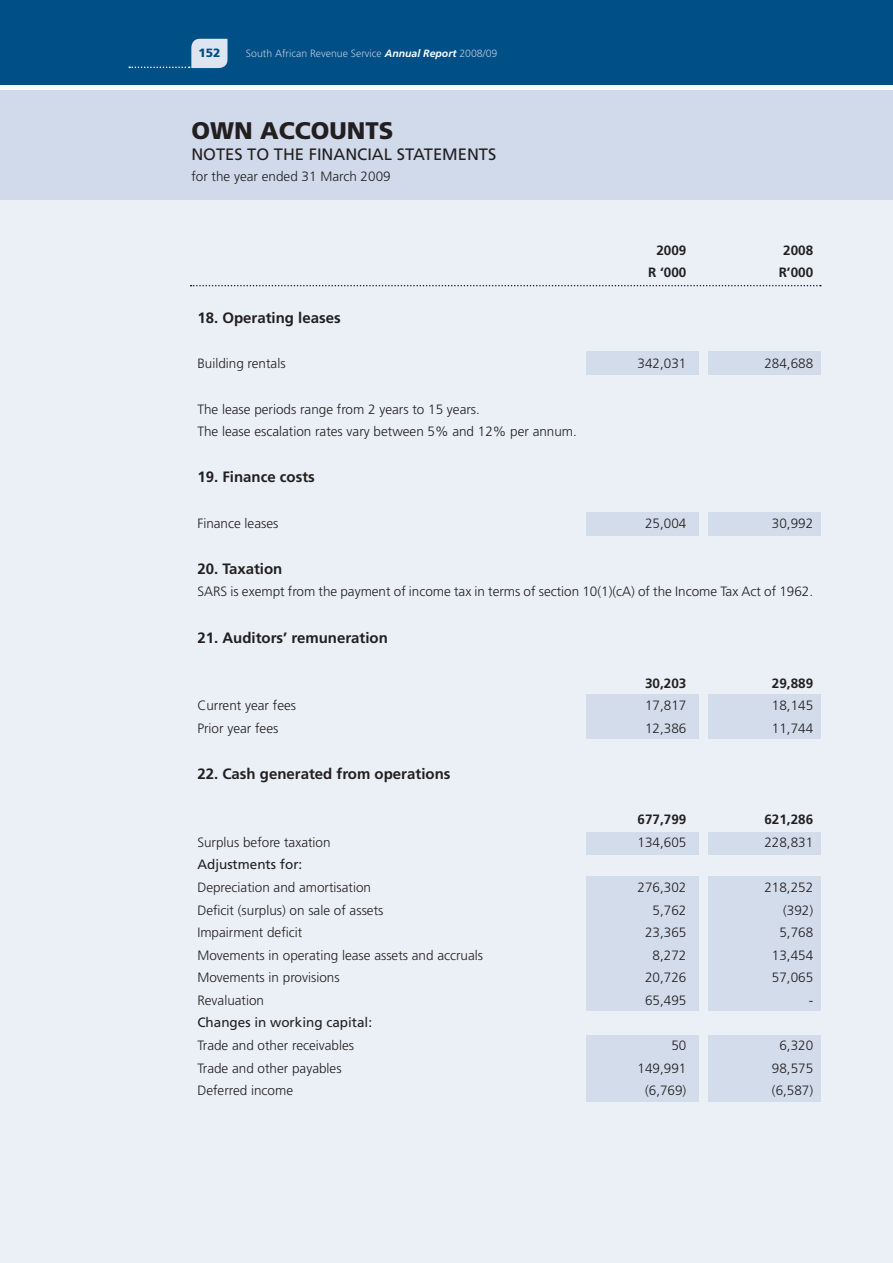
<style>
.page{position:relative;width:893px;height:1263px;background:#fff}
.page>*{position:absolute;margin:0;border:0;box-sizing:border-box;transform-origin:0 0}
.t1{font:900 24px "Frutiger";color:#231f20}
.t2{font:16.5px "Frutiger";color:#231f20}
.t3{font:700 15px "Frutiger";color:#231f20}
.t4{font:300 13.5px/22.6px "Frutiger";color:#231f20}
.t5{font:700 13.5px "Frutiger";color:#231f20}
.t6{font:13.5px "Frutiger";color:#231f20}
.t7{font:900 12px "Frutiger";color:#004f87}
.t8{font:300 10.5px "Frutiger";color:#b9c8de}
.s1{font-weight:700;font-style:italic;color:#fff}
</style>
<div class="page">
<div style="left:0;top:91px;width:893px;height:1172px;background:#ebf0f6"></div>
<div style="left:0;top:90px;width:893px;height:110px;background:#d0daea"></div>
<div style="left:0;top:0;width:893px;height:85px;background:#004f87"></div>
<svg style="left:129px;top:39px;width:98px;height:29px"></svg>
<div style="left:586px;top:351px;width:113px;height:24px;background:#d3dceb"></div>
<div style="left:708px;top:351px;width:113px;height:24px;background:#d3dceb"></div>
<div style="left:586px;top:512px;width:113px;height:23px;background:#d3dceb"></div>
<div style="left:708px;top:512px;width:113px;height:23px;background:#d3dceb"></div>
<div style="left:586px;top:694px;width:113px;height:45px;background:#d3dceb"></div>
<div style="left:708px;top:694px;width:113px;height:45px;background:#d3dceb"></div>
<div style="left:586px;top:832px;width:113px;height:22px;background:#d3dceb"></div>
<div style="left:708px;top:832px;width:113px;height:22px;background:#d3dceb"></div>
<div style="left:586px;top:877px;width:113px;height:134px;background:#d3dceb"></div>
<div style="left:708px;top:877px;width:113px;height:134px;background:#d3dceb"></div>
<div style="left:586px;top:1035px;width:113px;height:67px;background:#d3dceb"></div>
<div style="left:708px;top:1035px;width:113px;height:67px;background:#d3dceb"></div>
<svg style="left:191px;top:285px;width:630px;height:1px"></svg>
<p class="t7" style="left:199px;top:45px;width:24px">152</p>
<p class="t8" style="left:246px;top:48px;width:253px">South African Revenue Service <span class="s1">Annual Report</span> 2008/09</p>
<h1 class="t1" style="left:191px;top:116px;width:21px">OWN</h1>
<h1 class="t1" style="left:260px;top:116px;width:18px">ACCOUNTS</h1>
<p class="t2" style="left:191px;top:144px;width:307px">notes to the financial statem ents</p>
<p class="t4" style="left:191px;top:165px;width:201px">for the year ended 31 March 2009</p>
<p class="t5" style="left:656px;top:242px;width:32px">2009</p>
<p class="t5" style="left:783px;top:242px;width:32px">2008</p>
<p class="t5" style="left:648px;top:264px;width:40px">R ‘000</p>
<p class="t5" style="left:779px;top:264px;width:36px">R’000</p>
<p class="t3" style="left:197px;top:309px;width:145px">18. Operating leases</p>
<p class="t4" style="left:197px;top:352px;width:90px">Building rentals</p>
<p class="t4" style="left:638px;top:352px;width:50px">342,031</p>
<p class="t4" style="left:764px;top:352px;width:50px">284,688</p>
<p class="t4" style="left:197px;top:398px;width:381px">The lease periods range from 2 years to 15 years.<br>The lease escalation rates vary between 5% and 12% per annum.</p>
<p class="t3" style="left:197px;top:468px;width:119px">19. Finance costs</p>
<p class="t4" style="left:197px;top:512px;width:83px">Finance leases</p>
<p class="t4" style="left:645px;top:512px;width:43px">25,004</p>
<p class="t4" style="left:772px;top:512px;width:43px">30,992</p>
<p class="t3" style="left:197px;top:560px;width:87px">20. Taxation</p>
<p class="t4" style="left:197px;top:580px;width:617px">SARS is exempt from the payment of income tax in terms of section 10(1)(cA) of the Income Tax Act of 1962.</p>
<p class="t3" style="left:197px;top:629px;width:192px">21. Auditors’ remuneration</p>
<p class="t5" style="left:645px;top:675px;width:43px">30,203</p>
<p class="t5" style="left:772px;top:675px;width:43px">29,889</p>
<p class="t4" style="left:197px;top:694px;width:100px">Current year fees</p>
<p class="t4" style="left:645px;top:694px;width:43px">17,817</p>
<p class="t4" style="left:772px;top:694px;width:43px">18,145</p>
<p class="t4" style="left:197px;top:717px;width:82px">Prior year fees</p>
<p class="t4" style="left:645px;top:717px;width:43px">12,386</p>
<p class="t4" style="left:772px;top:717px;width:43px">11,744</p>
<p class="t3" style="left:197px;top:765px;width:255px">22. Cash generated from operations</p>
<p class="t5" style="left:638px;top:812px;width:50px">677,799</p>
<p class="t5" style="left:764px;top:812px;width:50px">621,286</p>
<p class="t4" style="left:197px;top:831px;width:135px">Surplus before taxation</p>
<p class="t4" style="left:638px;top:831px;width:50px">134,605</p>
<p class="t4" style="left:764px;top:831px;width:50px">228,831</p>
<p class="t6" style="left:197px;top:857px;width:107px">Adjustments for:</p>
<p class="t4" style="left:197px;top:876px;width:175px">Depreciation and amortisation</p>
<p class="t4" style="left:638px;top:876px;width:50px">276,302</p>
<p class="t4" style="left:764px;top:876px;width:50px">218,252</p>
<p class="t4" style="left:197px;top:898px;width:188px">Deficit (surplus) on sale of assets</p>
<p class="t4" style="left:653px;top:898px;width:35px">5,762</p>
<p class="t4" style="left:783px;top:898px;width:32px">(392)</p>
<p class="t4" style="left:197px;top:921px;width:106px">Impairment deficit</p>
<p class="t4" style="left:645px;top:921px;width:43px">23,365</p>
<p class="t4" style="left:779px;top:921px;width:35px">5,768</p>
<p class="t4" style="left:197px;top:944px;width:287px">Movements in operating lease assets and accruals</p>
<p class="t4" style="left:653px;top:944px;width:35px">8,272</p>
<p class="t4" style="left:772px;top:944px;width:43px">13,454</p>
<p class="t4" style="left:197px;top:966px;width:144px">Movements in provisions</p>
<p class="t4" style="left:645px;top:966px;width:43px">20,726</p>
<p class="t4" style="left:772px;top:966px;width:43px">57,065</p>
<p class="t4" style="left:197px;top:989px;width:68px">Revaluation</p>
<p class="t4" style="left:645px;top:989px;width:43px">65,495</p>
<p class="t4" style="left:809px;top:989px;width:6px">-</p>
<p class="t6" style="left:197px;top:1015px;width:176px">Changes in working capital:</p>
<p class="t4" style="left:197px;top:1034px;width:158px">Trade and other receivables</p>
<p class="t4" style="left:671px;top:1034px;width:17px">50</p>
<p class="t4" style="left:779px;top:1034px;width:35px">6,320</p>
<p class="t4" style="left:197px;top:1056px;width:146px">Trade and other payables</p>
<p class="t4" style="left:638px;top:1056px;width:50px">149,991</p>
<p class="t4" style="left:772px;top:1056px;width:43px">98,575</p>
<p class="t4" style="left:197px;top:1079px;width:97px">Deferred income</p>
<p class="t4" style="left:645px;top:1079px;width:43px">(6,769)</p>
<p class="t4" style="left:772px;top:1079px;width:43px">(6,587)</p>
</div>
